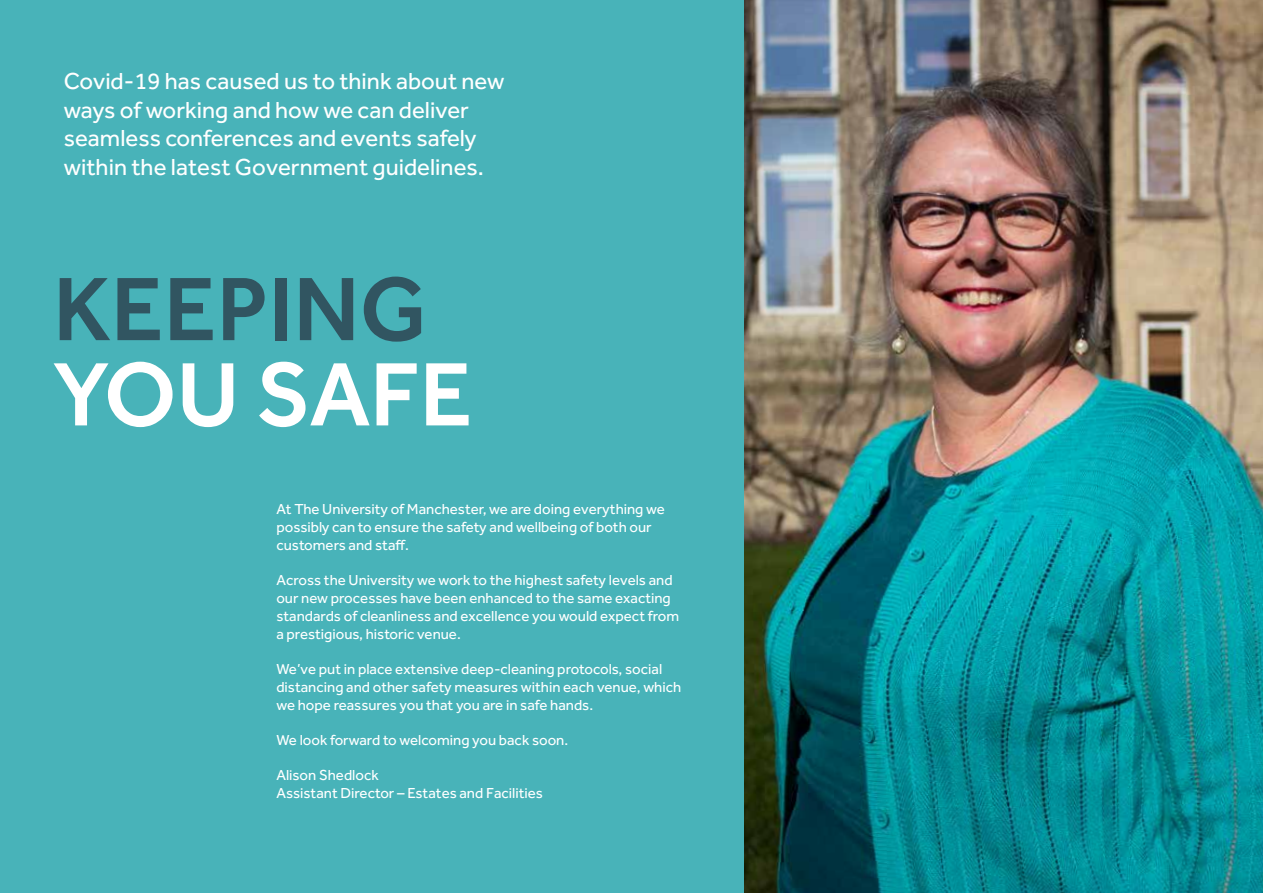
<style>
.page{position:relative;width:1263px;height:893px;background:#fff}
.page>*{position:absolute;margin:0;border:0;box-sizing:border-box;transform-origin:0 0}
.t1{font:500 93px "Effra";color:#315561}
.t2{font:500 93px "Effra";color:#fff}
.t3{font:24px/28.8px "Effra";color:#fff}
.t4{font:15px/18px "Effra";color:#fff}
</style>
<div class="page">
<div style="left:0;top:0;width:791px;height:893px;background:#48b3b9"></div>
<img style="left:744px;top:0;width:519px;height:893px">
<h2 class="t3" style="left:64px;top:66px;width:442px">Covid-19 has caused us to think about new ways of working and how we can deliver seamless conferences and events safely within the latest Government guidelines.</h2>
<h1 class="t1" style="left:53px;top:254px;width:375px">KEEPING</h1>
<h1 class="t2" style="left:53px;top:339px;width:421px">YOU SAFE</h1>
<p class="t4" style="left:276px;top:500px;width:390px">At The University of Manchester, we are doing everything we possibly can to ensure the safety and wellbeing of both our customers and staff.</p>
<p class="t4" style="left:276px;top:571px;width:404px">Across the University we work to the highest safety levels and our new processes have been enhanced to the same exacting standards of cleanliness and excellence you would expect from a prestigious, historic venue.</p>
<p class="t4" style="left:276px;top:660px;width:406px">We’ve put in place extensive deep-cleaning protocols, social distancing and other safety measures within each venue, which we hope reassures you that you are in safe hands.</p>
<p class="t4" style="left:276px;top:731px;width:293px">We look forward to welcoming you back soon.</p>
<p class="t4" style="left:276px;top:766px;width:268px">Alison Shedlock<br>Assistant Director – Estates and Facilities</p>
</div>
